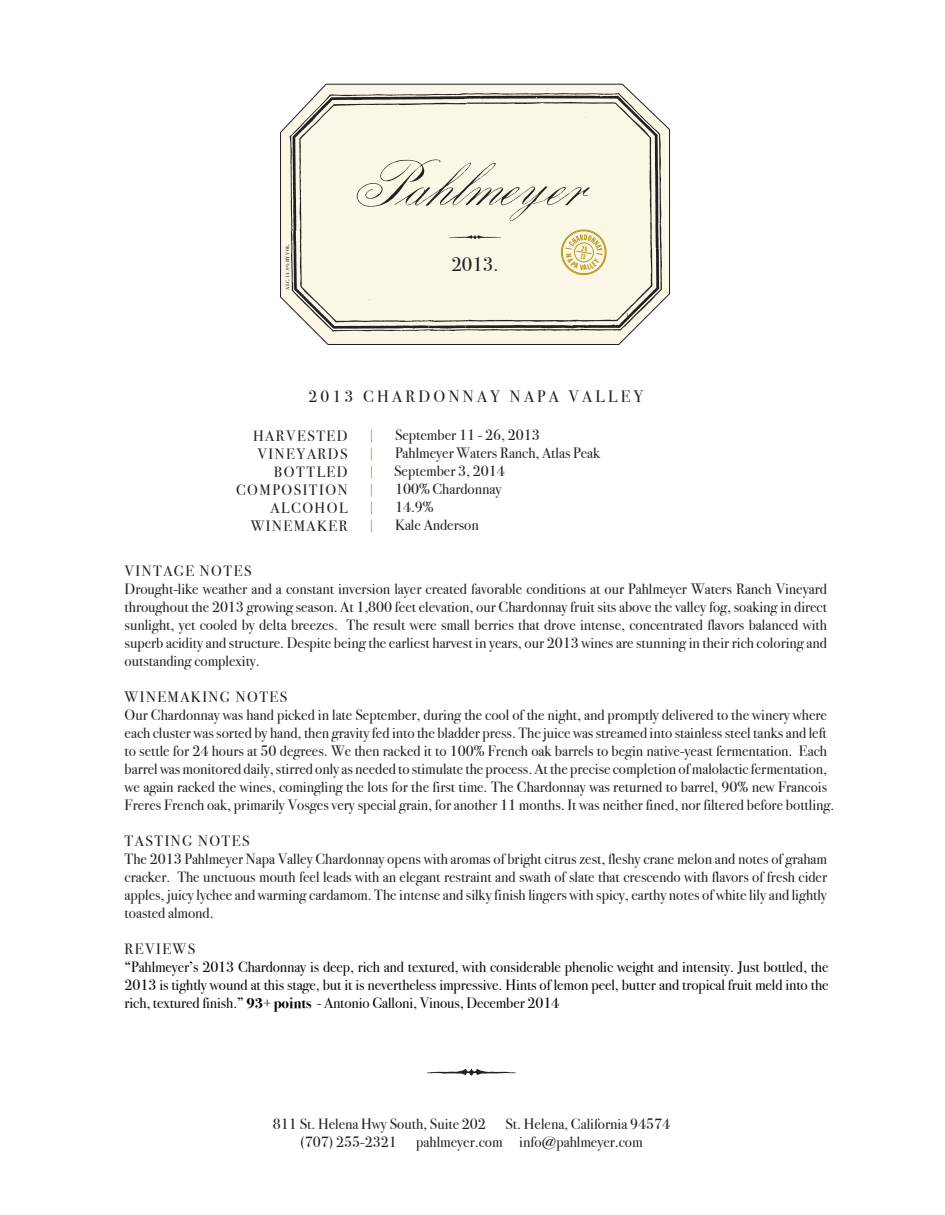
<style>
.page{position:relative;width:945px;height:1215px;background:#fff}
.page>*{position:absolute;margin:0;border:0;box-sizing:border-box;transform-origin:0 0}
.t1{font:19.65px "Bodoni Svty Two ITCTT Book";color:#231f20}
.t2{font:16.5px "Bodoni Svty Two ITCTT Book";letter-spacing:.2em;color:#231f20}
.t3{font:15px/18px "Bodoni Svty Two ITCTT Book";color:#231f20}
.t4{font:15px/18px "Bodoni Svty Two ITCTT Book";letter-spacing:-.005em;color:#040504;text-align:justify}
.t5{font:15px/18px "Bodoni Svty Two ITCTT Book";letter-spacing:.1em;color:#231f20;text-align:right}
.t6{font:15px "Bodoni Svty Two ITCTT Book";color:#bb951a}
.t7{font:4.95px "Bodoni BT";color:#231f20}
.s1{color:#bb951a}
.s2{font-family:"Bodoni Svty Two ITCTT Bold"}
</style>
<div class="page">
<img style="left:426px;top:1068px;width:90px;height:8px">
<img style="left:280px;top:83px;width:390px;height:262px">
<img style="left:354px;top:155px;width:242px;height:76px">
<img style="left:448px;top:234px;width:54px;height:7px">
<svg style="left:560px;top:228px;width:48px;height:48px;background:#ede2bc"></svg>
<p class="t7" style="left:284px;top:290px;width:48px;rotate:-90deg">ALC. 14 .9% BY VOL.</p>
<h1 class="t1" style="left:451px;top:248px;width:49px">2013.</h1>
<p class="t2" style="left:308px;top:383px;width:337px">2013 CHARDONNAY NAPA VALLEY</p>
<p class="t5" style="left:236px;top:425px;width:113px">HARVESTED<br>VINEYARDS<br>BOTTLED<br>COMPOSITION<br>ALCOHOL<br>WINEMAKER</p>
<p class="t6" style="left:368px;top:423px;width:9px">|</p>
<p class="t3" style="left:395px;top:425px;width:146px">September 11 - 26, 2013</p>
<p class="t6" style="left:368px;top:441px;width:9px">|</p>
<p class="t3" style="left:368px;top:443px;width:234px;text-indent:27px">Pahlmeyer Waters Ranch, Atlas Peak <span class="s1">|</span> September 3, 2014<br><span class="s1">|</span></p>
<p class="t3" style="left:395px;top:479px;width:108px">100% Chardonnay</p>
<p class="t6" style="left:368px;top:495px;width:9px">|</p>
<p class="t3" style="left:395px;top:497px;width:40px">14.9%</p>
<p class="t6" style="left:368px;top:513px;width:9px">|</p>
<p class="t3" style="left:395px;top:515px;width:85px">Kale Anderson</p>
<p class="t3" style="left:125px;top:560px;width:704px">VINTAGE NOTES<br>Drought-like weather and a constant inversion layer created favorable conditions at our Pahlmeyer Waters Ranch Vineyard throughout the 2013 growing season. At 1,800 feet elevation, our Chardonnay fruit sits above the valley fog, soaking in direct sunlight, yet cooled by delta breezes. The result were small berries that drove intense, concentrated flavors balanced with superb acidity and structure. Despite being the earliest harvest in years, our 2013 wines are stunning in their rich coloring and outstanding complexity.</p>
<p class="t3" style="left:125px;top:686px;width:711px">WINEMAKING NOTES<br>Our Chardonnay was hand picked in late September, during the cool of the night, and promptly delivered to the winery where each cluster was sorted by hand, then gravity fed into the bladder press. The juice was streamed into stainless steel tanks and left to settle for 24 hours at 50 degrees. We then racked it to 100% French oak barrels to begin native-yeast fermentation. Each barrel was monitored daily, stirred only as needed to stimulate the process. At the precise completion of malolactic fermentation, we again racked the wines, comingling the lots for the first time. The Chardonnay was returned to barrel, 90% new Francois Freres French oak, primarily Vosges very special grain, for another 11 months. It was neither fined, nor filtered before bottling.</p>
<p class="t3" style="left:125px;top:830px;width:704px">TASTING NOTES<br>The 2013 Pahlmeyer Napa Valley Chardonnay opens with aromas of bright citrus zest, fleshy crane melon and notes of graham cracker. The unctuous mouth feel leads with an elegant restraint and swath of slate that crescendo with flavors of fresh cider apples, juicy lychee and warming cardamom. The intense and silky finish lingers with spicy, earthy notes of white lily and lightly toasted almond.</p>
<p class="t5" style="left:125px;top:938px;width:72px">REVIEWS</p>
<p class="t4" style="left:125px;top:956px;width:705px">“Pahlmeyer’s 2013 Chardonnay is deep, rich and textured, with considerable phenolic weight and intensity. Just bottled, the 2013 is tightly wound at this stage, but it is nevertheless impressive. Hints of lemon peel, butter and tropical fruit meld into the rich, textured finish.” <span class="s2">93+ points</span> - Antonio Galloni, Vinous, December 2014</p>
<p class="t3" style="left:273px;top:1113px;width:215px">811 St. Helena Hwy South, Suite 202</p>
<p class="t3" style="left:505px;top:1113px;width:166px">St. Helena, California 94574</p>
<p class="t3" style="left:300px;top:1131px;width:98px">(707) 255-2321</p>
<p class="t3" style="left:416px;top:1131px;width:228px">pahlmeyer.com info@pahlmeyer.com</p>
</div>
